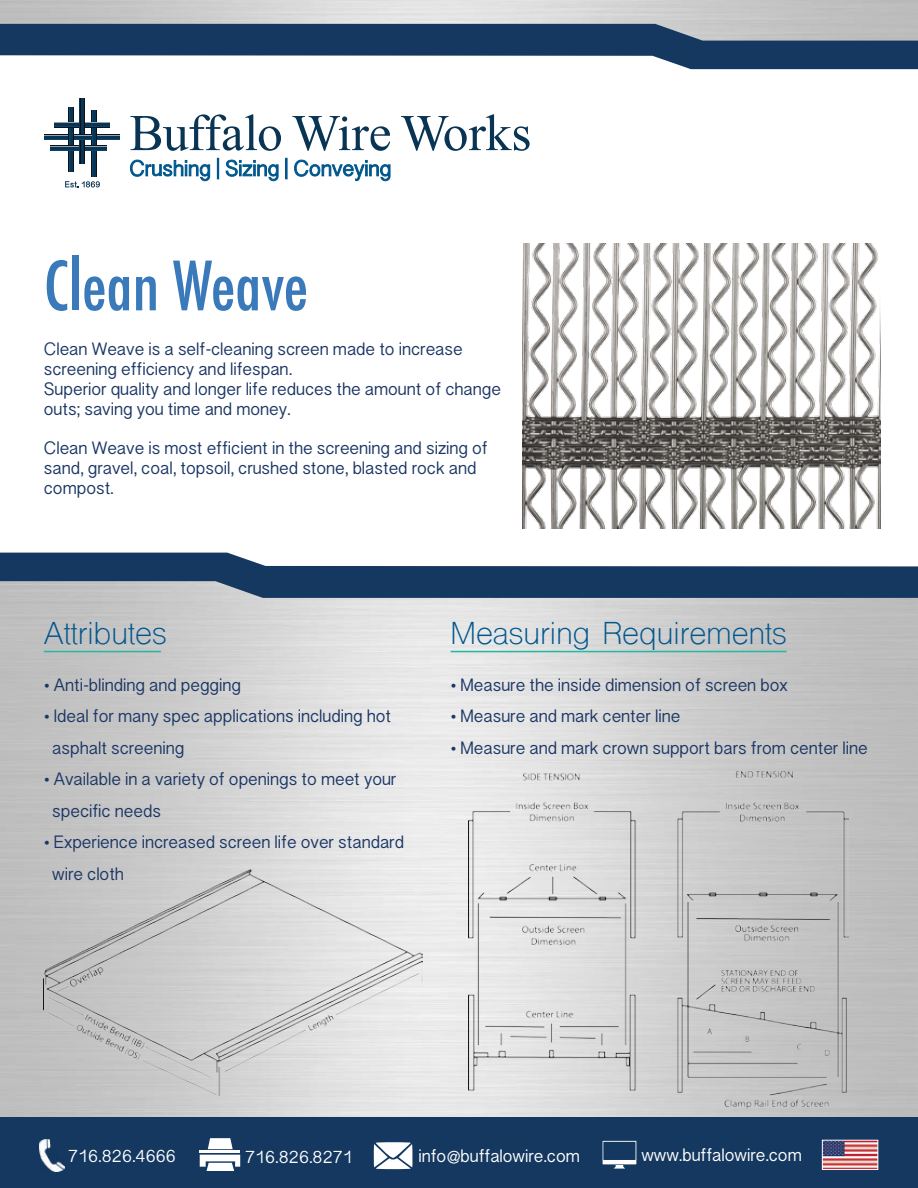
<style>
.page{position:relative;width:918px;height:1188px;background:#fff}
.page>*{position:absolute;margin:0;border:0;box-sizing:border-box;transform-origin:0 0}
.t1{font:500 condensed 66px "Futura";color:#3a7aba}
.t2{font:30px "Shree Dev 0714";color:#00578d}
.t3{font:16.5px/19.8px "Sinhala Sangam MN";color:#1c3765}
.t4{font:700 16.5px/31.5px "Sinhala Sangam MN";color:#1c3765}
.t5{font:16.5px "Sinhala Sangam MN";color:#fff}
</style>
<div class="page">
<img style="left:0;top:598px;width:918px;height:519px">
<div style="left:44px;top:135px;width:76px;height:5px;background:#0a3453"></div>
<hr style="left:44px;top:139px;width:76px;height:1px;background:#0a456d">
<hr style="left:44px;top:135px;width:76px;height:1px;background:#92a1ae">
<div style="left:68px;top:107px;width:6px;height:64px;background:#0a3453"></div>
<hr style="left:73px;top:107px;width:1px;height:64px;background:#0a131b">
<hr style="left:69px;top:107px;width:1px;height:64px;background:#0a131b">
<div style="left:92px;top:111px;width:5px;height:66px;background:#0a3453"></div>
<hr style="left:96px;top:111px;width:1px;height:66px;background:#0a131b">
<hr style="left:92px;top:111px;width:1px;height:66px;background:#0a131b">
<div style="left:51px;top:146px;width:56px;height:5px;background:#0a3453"></div>
<hr style="left:51px;top:150px;width:56px;height:1px;background:#0a456d">
<hr style="left:51px;top:146px;width:56px;height:1px;background:#92a1ae">
<div style="left:55px;top:122px;width:55px;height:5px;background:#0a3453"></div>
<hr style="left:55px;top:127px;width:55px;height:1px;background:#0a131b">
<hr style="left:55px;top:126px;width:55px;height:1px;background:#0a456d">
<hr style="left:55px;top:122px;width:55px;height:1px;background:#92a1ae">
<div style="left:80px;top:98px;width:5px;height:65px;background:#0a3453"></div>
<hr style="left:85px;top:98px;width:1px;height:65px;background:#0a131b">
<hr style="left:80px;top:98px;width:1px;height:65px;background:#0a131b">
<svg style="left:80px;top:135px;width:6px;height:5px"></svg>
<svg style="left:65px;top:181px;width:35px;height:6px"></svg>
<svg style="left:130px;top:114px;width:151px;height:37px"></svg>
<svg style="left:292px;top:116px;width:98px;height:35px"></svg>
<svg style="left:401px;top:114px;width:129px;height:37px"></svg>
<svg style="left:130px;top:160px;width:80px;height:21px"></svg>
<div style="left:217px;top:158px;width:2px;height:21px;border:1px solid #00578d"></div>
<svg style="left:226px;top:160px;width:52px;height:21px"></svg>
<svg style="left:286px;top:158px;width:1px;height:21px"></svg>
<svg style="left:294px;top:160px;width:96px;height:21px"></svg>
<hr style="left:451px;top:651px;width:336px;height:1px;background:#23b99e">
<svg style="left:0;top:24px;width:918px;height:45px"></svg>
<svg style="left:0;top:553px;width:918px;height:45px"></svg>
<hr style="left:44px;top:651px;width:117px;height:1px;background:#23b99e">
<img style="left:469px;top:769px;width:380px;height:340px">
<img style="left:44px;top:870px;width:379px;height:226px">
<img style="left:522px;top:243px;width:358px;height:286px">
<div style="left:0;top:1117px;width:918px;height:71px;background:#14385f"></div>
<img style="left:40px;top:1139px;width:24px;height:33px">
<hr style="left:200px;top:1151px;width:40px;height:2px;background:#fff">
<svg style="left:200px;top:1155px;width:40px;height:16px"></svg>
<svg style="left:208px;top:1138px;width:25px;height:11px"></svg>
<svg style="left:374px;top:1142px;width:38px;height:27px"></svg>
<svg style="left:603px;top:1141px;width:33px;height:28px"></svg>
<img style="left:824px;top:1142px;width:52px;height:26px">
<div style="left:822px;top:1140px;width:56px;height:30px;border:1px solid #fff"></div>
<h1 class="t1" style="left:44px;top:244px;width:266px">Clean Weave</h1>
<p class="t3" style="left:44px;top:339px;width:459px">Clean Weave is a self-cleaning screen made to increase screening efficiency and lifespan.<br>Superior quality and longer life reduces the amount of change outs; saving you time and money.</p>
<p class="t3" style="left:44px;top:438px;width:445px">Clean Weave is most efficient in the screening and sizing of sand, gravel, coal, topsoil, crushed stone, blasted rock and compost.</p>
<h2 class="t2" style="left:44px;top:615px;width:124px">Attributes</h2>
<p class="t3" style="left:44px;top:674px;width:199px">• Anti-blinding and pegging</p>
<p class="t4" style="left:52px;top:700px;width:340px;text-indent:-8px">• Ideal for many spec applications including hot asphalt screening</p>
<p class="t4" style="left:52px;top:763px;width:346px;text-indent:-8px">• Available in a variety of openings to meet your specific needs</p>
<p class="t4" style="left:52px;top:826px;width:353px;text-indent:-8px">• Experience increased screen life over standard wire cloth</p>
<h2 class="t2" style="left:451px;top:615px;width:338px">Measuring Requirements</h2>
<p class="t3" style="left:451px;top:674px;width:339px">• Measure the inside dimension of screen box</p>
<p class="t4" style="left:451px;top:700px;width:231px">• Measure and mark center line</p>
<p class="t4" style="left:451px;top:731px;width:419px">• Measure and mark crown support bars from center line</p>
<p class="t5" style="left:68px;top:1143px;width:109px">716.826.4666</p>
<p class="t5" style="left:245px;top:1144px;width:109px">716.826.8271</p>
<p class="t5" style="left:418px;top:1143px;width:163px">info@buffalowire.com</p>
<p class="t5" style="left:641px;top:1142px;width:162px">www.buffalowire.com</p>
</div>
